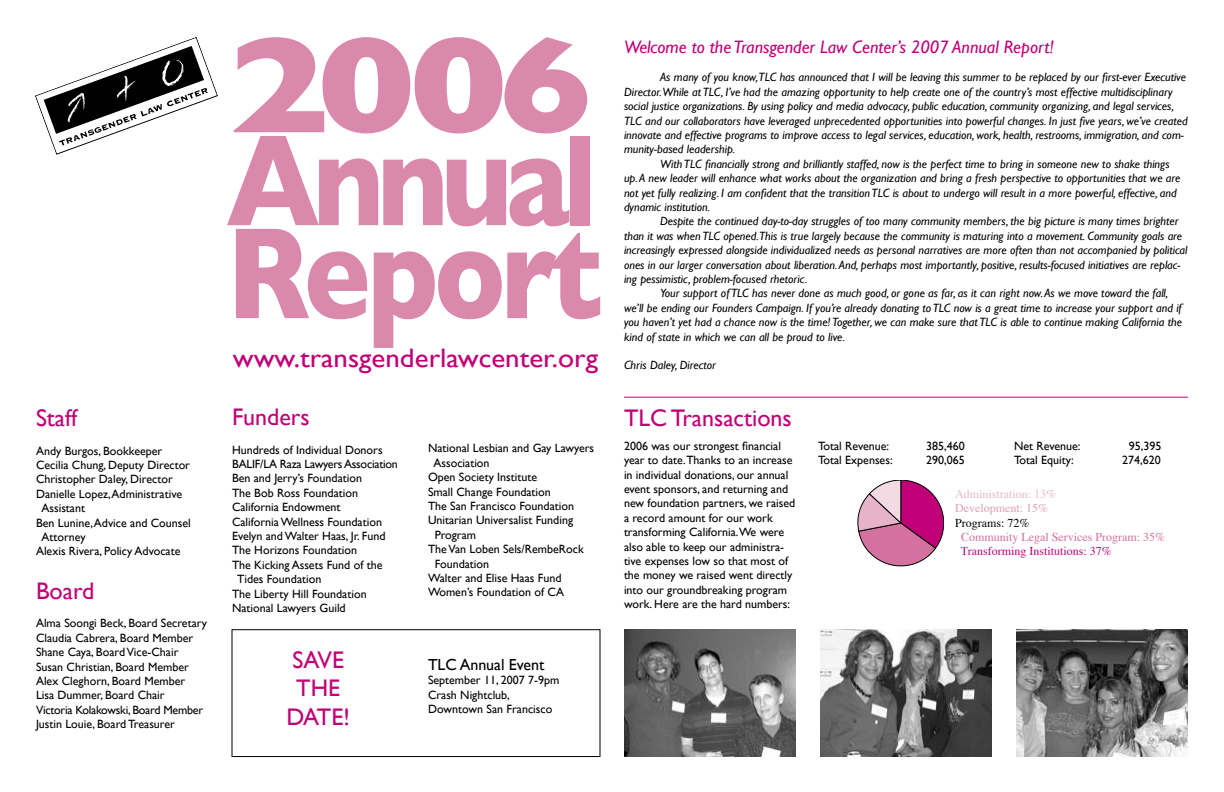
<style>
.page{position:relative;width:1224px;height:792px;background:#fff}
.page>*{position:absolute;margin:0;border:0;box-sizing:border-box;transform-origin:0 0}
.Heading{font:700 138.5px "Gill Sans";color:#da88ab;scale:1.27 1}
.Heading-2{font:700 131.8px/92.9px "Gill Sans";letter-spacing:-.055em;color:#da88ab;scale:.85 1}
.Heading-3{font:26.7px "Gill Sans";color:#c10077;scale:1.08 1}
.Heading-4{font:24px/28.8px "Gill Sans";color:#c10077;text-align:center}
.Heading-5{font:italic 18px "Gill Sans";color:#c10077}
.Body{font:16px "Gill Sans";color:#000}
.Body-2{font:12px/14.4px "Gill Sans";color:#000}
.Body-3{font:italic 12px/14.4px "Gill Sans";color:#000}
.Heading-6{font:italic 12px/14.4px "Gill Sans";color:#000}
.Body-4{font:12px "Gill Sans";letter-spacing:-.02em;color:#000}
.t1{font:12px "Times";color:#d26e9d}
.t2{font:12px "Times";color:#c10077}
.t3{font:12px "Times";color:#e7b8cb}
.t4{font:12px "Times";color:#e09cb8}
.t5{font:12px "Times";color:#000}
</style>
<div class="page">
<div style="left:232px;top:629px;width:369px;height:128px;border:1px solid #000"></div>
<svg style="left:35px;top:37px;width:183px;height:118px"></svg>
<img style="left:624px;top:629px;width:172px;height:127px">
<img style="left:820px;top:629px;width:172px;height:127px">
<img style="left:1016px;top:629px;width:172px;height:127px">
<svg style="left:858px;top:480px;width:86px;height:86px"></svg>
<hr style="left:624px;top:397px;width:564px;height:1px;background:#c10077">
<p class="Heading-4" style="left:36px;top:403px;width:43px">Staff</p>
<p class="Body-2" style="left:36px;top:443px;width:128px">Andy Burgos, Bookkeeper</p>
<p class="Body-2" style="left:36px;top:458px;width:156px">Cecilia Chung, Deputy Director</p>
<p class="Body-2" style="left:36px;top:472px;width:138px">Christopher Daley, Director</p>
<p class="Body-2" style="left:41px;top:486px;width:142px;text-indent:-5px">Danielle Lopez, Administrative<br>Assistant</p>
<p class="Body-2" style="left:41px;top:515px;width:151px;text-indent:-5px">Ben Lunine, Advice and Counsel<br>Attorney</p>
<p class="Body-2" style="left:36px;top:544px;width:146px">Alexis Rivera, Policy Advocate</p>
<p class="Heading-4" style="left:36px;top:576px;width:60px">Board</p>
<p class="Body-2" style="left:36px;top:616px;width:173px">Alma Soongi Beck, Board Secretary</p>
<p class="Body-2" style="left:36px;top:630px;width:159px">Claudia Cabrera, Board Member</p>
<p class="Body-2" style="left:36px;top:645px;width:144px">Shane Caya, Board Vice-Chair</p>
<p class="Body-2" style="left:36px;top:659px;width:154px">Susan Christian, Board Member</p>
<p class="Body-2" style="left:36px;top:674px;width:151px">Alex Cleghorn, Board Member</p>
<p class="Body-2" style="left:36px;top:688px;width:130px">Lisa Dummer, Board Chair</p>
<p class="Body-4" style="left:36px;top:703px;width:169px">Victoria Kolakowski, Board Member</p>
<p class="Body-2" style="left:36px;top:717px;width:140px">Justin Louie, Board Treasurer</p>
<p class="Heading" style="left:227px;top:4px;width:289px">2006</p>
<p class="Heading-2" style="left:227px;top:133px;width:444px">Annual<br>Report</p>
<p class="Heading-3" style="left:233px;top:343px;width:340px">www.transgenderlawcenter.org</p>
<p class="Heading-4" style="left:232px;top:402px;width:79px">Funders</p>
<p class="Body-2" style="left:232px;top:442px;width:152px">Hundreds of Individual Donors</p>
<p class="Body-4" style="left:232px;top:457px;width:167px">BALIF/LA Raza Lawyers Association</p>
<p class="Body-2" style="left:232px;top:471px;width:132px">Ben and Jerry’s Foundation</p>
<p class="Body-2" style="left:232px;top:485px;width:128px">The Bob Ross Foundation</p>
<p class="Body-2" style="left:232px;top:500px;width:110px">California Endowment</p>
<p class="Body-2" style="left:232px;top:514px;width:152px">California Wellness Foundation</p>
<p class="Body-2" style="left:232px;top:529px;width:155px">Evelyn and Walter Haas, Jr. Fund</p>
<p class="Body-2" style="left:232px;top:543px;width:127px">The Horizons Foundation</p>
<p class="Body-2" style="left:237px;top:557px;width:147px;text-indent:-5px">The Kicking Assets Fund of the<br>Tides Foundation</p>
<p class="Body-2" style="left:232px;top:586px;width:136px">The Liberty Hill Foundation</p>
<p class="Body-2" style="left:232px;top:601px;width:115px">National Lawyers Guild</p>
<p class="Body-2" style="left:433px;top:441px;width:162px;text-indent:-5px">National Lesbian and Gay Lawyers<br>Association</p>
<p class="Body-2" style="left:428px;top:470px;width:111px">Open Society Institute</p>
<p class="Body-2" style="left:428px;top:484px;width:124px">Small Change Foundation</p>
<p class="Body-2" style="left:428px;top:499px;width:148px">The San Francisco Foundation</p>
<p class="Body-2" style="left:435px;top:513px;width:140px;text-indent:-7px">Unitarian Universalist Funding<br>Program</p>
<p class="Body-2" style="left:435px;top:542px;width:151px;text-indent:-7px">The Van Loben Sels/RembeRock<br>Foundation</p>
<p class="Body-2" style="left:428px;top:571px;width:135px">Walter and Elise Haas Fund</p>
<p class="Body-2" style="left:428px;top:585px;width:138px">Women’s Foundation of CA</p>
<p class="Heading-4" style="left:287px;top:645px;width:65px">SAVE<br>THE<br>DATE!</p>
<p class="Body" style="left:428px;top:655px;width:118px">TLC Annual Event</p>
<p class="Body-2" style="left:428px;top:673px;width:133px">September 11, 2007 7-9pm</p>
<p class="Body-2" style="left:428px;top:688px;width:126px">Crash Nightclub,<br>Downtown San Francisco</p>
<p class="Heading-5" style="left:624px;top:36px;width:432px">Welcome to the Transgender Law Center’s 2007 Annual Report!</p>
<p class="Heading-6" style="left:624px;top:70px;width:565px;text-indent:36px">As many of you know,TLC has announced that I will be leaving this summer to be replaced by our first-ever Executive Director.While at TLC, I’ve had the amazing opportunity to help create one of the country’s most effective multidisciplinary social justice organizations. By using policy and media advocacy, public education, community organizing, and legal services, TLC and our collaborators have leveraged unprecedented opportunities into powerful changes. In just five years, we’ve created innovate and effective programs to improve access to legal services, education, work, health, restrooms, immigration, and com&shy;munity-based leadership.</p>
<p class="Body-3" style="left:624px;top:156px;width:558px;text-indent:36px">With TLC financially strong and brilliantly staffed, now is the perfect time to bring in someone new to shake things up. A new leader will enhance what works about the organization and bring a fresh perspective to opportunities that we are not yet fully realizing. I am confident that the transition TLC is about to undergo will result in a more powerful, effective, and dynamic institution.</p>
<p class="Body-3" style="left:624px;top:214px;width:565px;text-indent:36px">Despite the continued day-to-day struggles of too many community members, the big picture is many times brighter than it was when TLC opened.This is true largely because the community is maturing into a movement. Community goals are increasingly expressed alongside individualized needs as personal narratives are more often than not accompanied by political ones in our larger conversation about liberation. And, perhaps most importantly, positive, results-focused initiatives are replac&shy;ing pessimistic, problem-focused rhetoric.</p>
<p class="Body-3" style="left:624px;top:286px;width:560px;text-indent:36px">Your support of TLC has never done as much good, or gone as far, as it can right now. As we move toward the fall, we’ll be ending our Founders Campaign. If you’re already donating to TLC now is a great time to increase your support and if you haven’t yet had a chance now is the time! Together, we can make sure that TLC is able to continue making California the kind of state in which we can all be proud to live.</p>
<p class="Body-3" style="left:624px;top:358px;width:93px">Chris Daley, Director</p>
<p class="Heading-4" style="left:624px;top:403px;width:169px">TLC Transactions</p>
<p class="Body-2" style="left:624px;top:438px;width:173px">2006 was our strongest financial year to date.Thanks to an increase in individual donations, our annual event sponsors, and returning and new foundation partners, we raised a record amount for our work transforming California.We were also able to keep our administra&shy;tive expenses low so that most of the money we raised went directly into our groundbreaking program work. Here are the hard numbers:</p>
<p class="Body-2" style="left:818px;top:438px;width:72px">Total Revenue:</p>
<p class="Body-2" style="left:926px;top:438px;width:40px">385,460</p>
<p class="Body-2" style="left:1014px;top:438px;width:68px">Net Revenue:</p>
<p class="Body-2" style="left:1129px;top:438px;width:34px">95,395</p>
<p class="Body-2" style="left:1014px;top:453px;width:61px">Total Equity:</p>
<p class="Body-2" style="left:1122px;top:453px;width:40px">274,620</p>
<p class="t3" style="left:955px;top:482px;width:103px">Administration: 13%</p>
<p class="t4" style="left:955px;top:497px;width:94px">Development: 15%</p>
<p class="t5" style="left:955px;top:511px;width:76px">Programs: 72%</p>
<p class="t1" style="left:961px;top:526px;width:205px">Community Legal Services Program: 35%</p>
<p class="t2" style="left:961px;top:540px;width:152px">Transforming Institutions: 37%</p>
<p class="Body-2" style="left:818px;top:453px;width:76px">Total Expenses:</p>
<p class="Body-2" style="left:926px;top:453px;width:40px">290,065</p>
</div>
